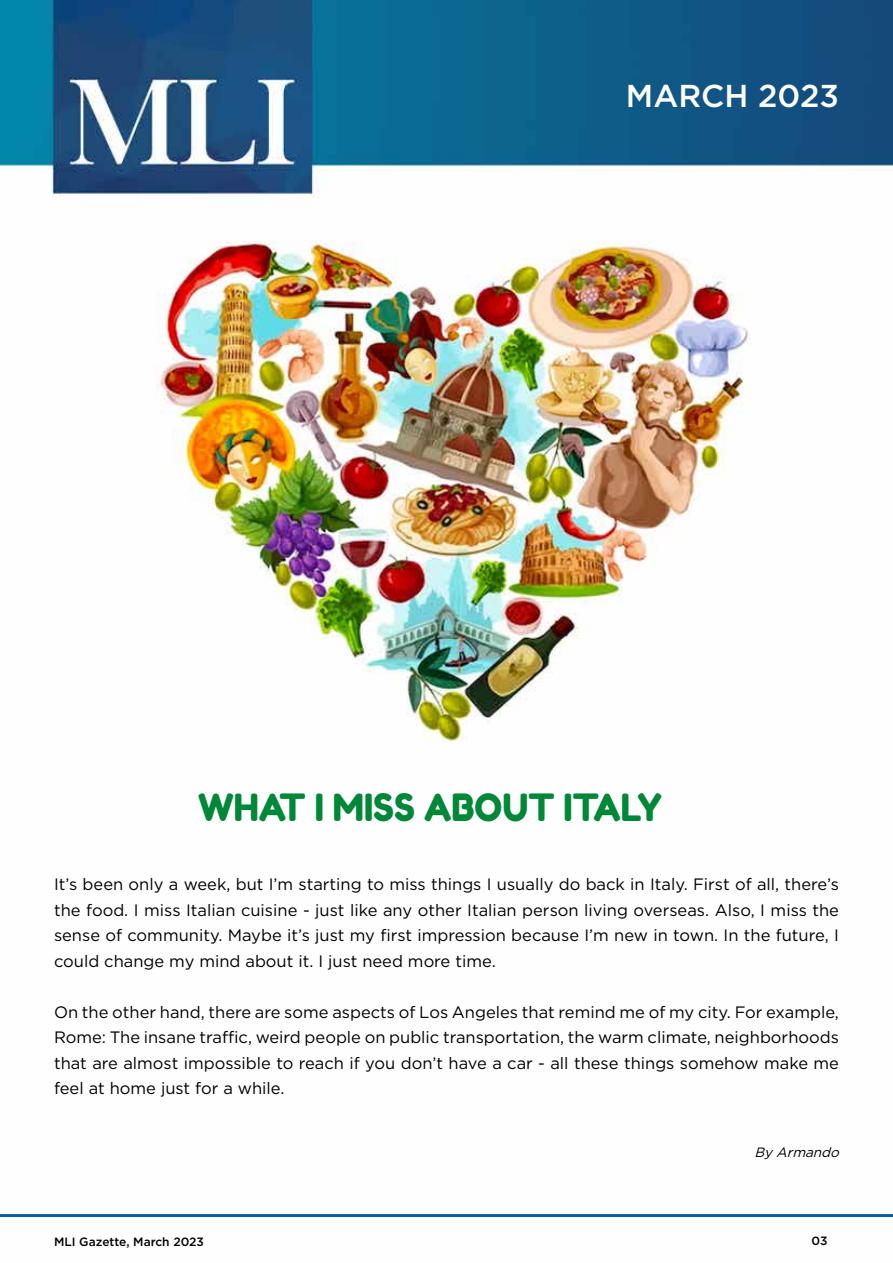
<style>
.page{position:relative;width:893px;height:1263px;background:#fff}
.page>*{position:absolute;margin:0;border:0;box-sizing:border-box;transform-origin:0 0}
.t1{font:37.5px "Fredoka One";color:#008737;scale:.95 1}
.t2{font:500 31.65px "Gotham";color:#fff}
.t3{font:16.5px/25.5px "Gotham";color:#000;text-align:justify}
.t4{font:italic 13.5px "Gotham";color:#000}
.t5{font:500 12px "Gotham";color:#000}
</style>
<div class="page">
<img style="left:0;top:0;width:893px;height:1218px">
<hr style="left:0;top:1214px;width:893px;height:3px;background:#035ea5">
<h2 class="t2" style="left:626px;top:75px;width:215px">MARCH 2023</h2>
<h1 class="t1" style="left:198px;top:784px;width:490px">WHAT I MISS ABOUT ITALY</h1>
<p class="t3" style="left:54px;top:871px;width:787px">It’s been only a week, but I’m starting to miss things I usually do back in Italy. First of all, there’s the food. I miss Italian cuisine - just like any other Italian person living overseas. Also, I miss the sense of community. Maybe it’s just my first impression because I’m new in town. In the future, I could change my mind about it. I just need more time.</p>
<p class="t3" style="left:54px;top:999px;width:786px">On the other hand, there are some aspects of Los Angeles that remind me of my city. For example, Rome: The insane traffic, weird people on public transportation, the warm climate, neighborhoods that are almost impossible to reach if you don’t have a car - all these things somehow make me feel at home just for a while.</p>
<p class="t5" style="left:54px;top:1234px;width:152px">MLI Gazette, March 2023</p>
<p class="t4" style="left:754px;top:1144px;width:90px">ByArmando</p>
<p class="t5" style="left:812px;top:1232px;width:17px">03</p>
</div>
